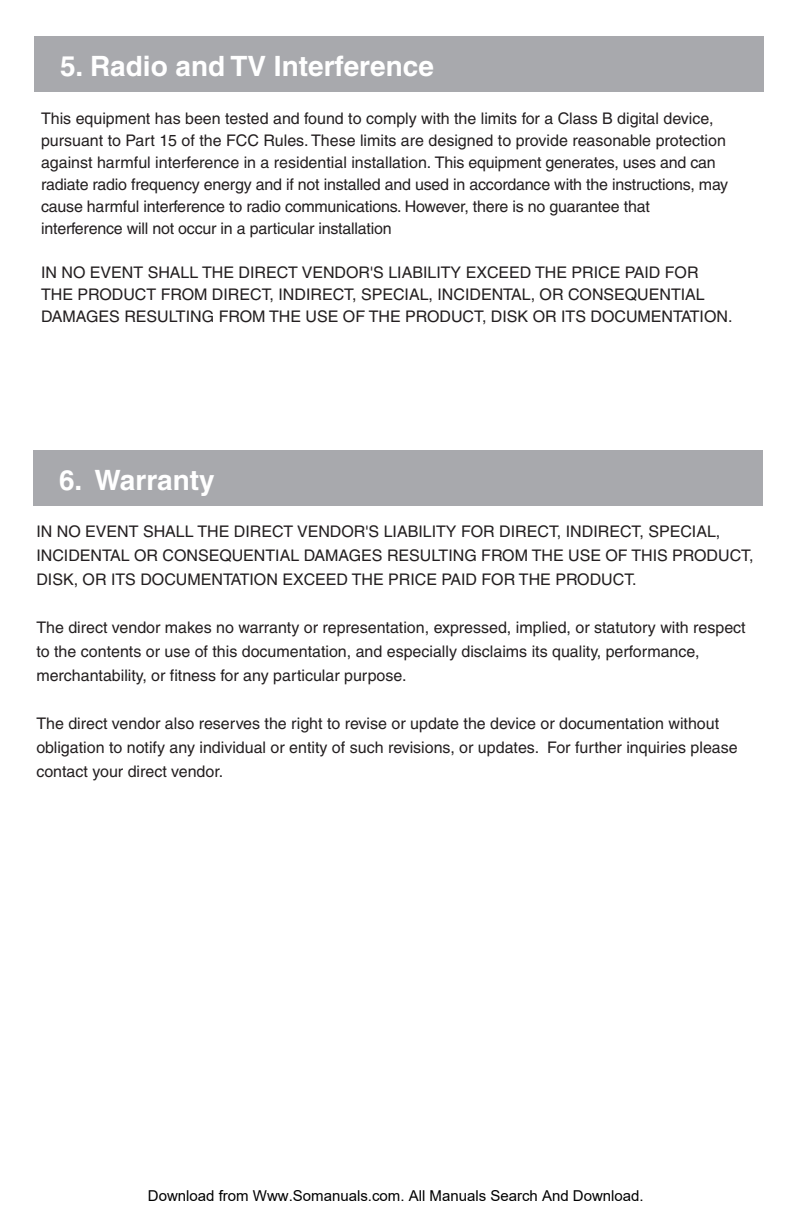
<style>
.page{position:relative;width:792px;height:1224px;background:#fff}
.page>*{position:absolute;margin:0;border:0;box-sizing:border-box;transform-origin:0 0}
.t1{font:700 28px "Helvetica";color:#fff}
.t2{font:16px/22px "Helvetica";color:#231f20}
.t3{font:15px "Arial";color:#000}
</style>
<div class="page">
<div style="left:34px;top:36px;width:730px;height:55px;background:#a8a9ad"></div>
<div style="left:33px;top:451px;width:730px;height:55px;background:#a8a9ad"></div>
<h1 class="t1" style="left:60px;top:49px;width:375px">5. Radio and TV Interference</h1>
<p class="t2" style="left:41px;top:108px;width:689px">This equipment has been tested and found to comply with the limits for a Class B digital device, pursuant to Part 15 of the FCC Rules. These limits are designed to provide reasonable protection against harmful interference in a residential installation. This equipment generates, uses and can radiate radio frequency energy and if not installed and used in accordance with the instructions, may cause harmful interference to radio communications. However, there is no guarantee that interference will not occur in a particular installation</p>
<p class="t2" style="left:41px;top:262px;width:693px">IN NO EVENT SHALL THE DIRECT VENDOR'S LIABILITY EXCEED THE PRICE PAID FOR<br>THE PRODUCT FROM DIRECT, INDIRECT, SPECIAL, INCIDENTAL, OR CONSEQUENTIAL<br>DAMAGES RESULTING FROM THE USE OF THE PRODUCT, DISK OR ITS DOCUMENTATION.</p>
<h1 class="t1" style="left:59px;top:463px;width:157px">6. Warranty</h1>
<p class="t2" style="left:36px;top:519px;width:719px;line-height:24px">IN NO EVENT SHALL THE DIRECT VENDOR'S LIABILITY FOR DIRECT, INDIRECT, SPECIAL,<br>INCIDENTAL OR CONSEQUENTIAL DAMAGES RESULTING FROM THE USE OF THIS PRODUCT,<br>DISK, OR ITS DOCUMENTATION EXCEED THE PRICE PAID FOR THE PRODUCT.</p>
<p class="t2" style="left:36px;top:615px;width:711px;line-height:24px">The direct vendor makes no warranty or representation, expressed, implied, or statutory with respect to the contents or use of this documentation, and especially disclaims its quality, performance, merchantability, or fitness for any particular purpose.</p>
<p class="t2" style="left:36px;top:711px;width:703px;line-height:24px">The direct vendor also reserves the right to revise or update the device or documentation without obligation to notify any individual or entity of such revisions, or updates. For further inquiries please contact your direct vendor.</p>
<p class="t3" style="left:148px;top:1187px;width:497px">Download from Www.Somanuals.com. All Manuals Search And Download.</p>
</div>
